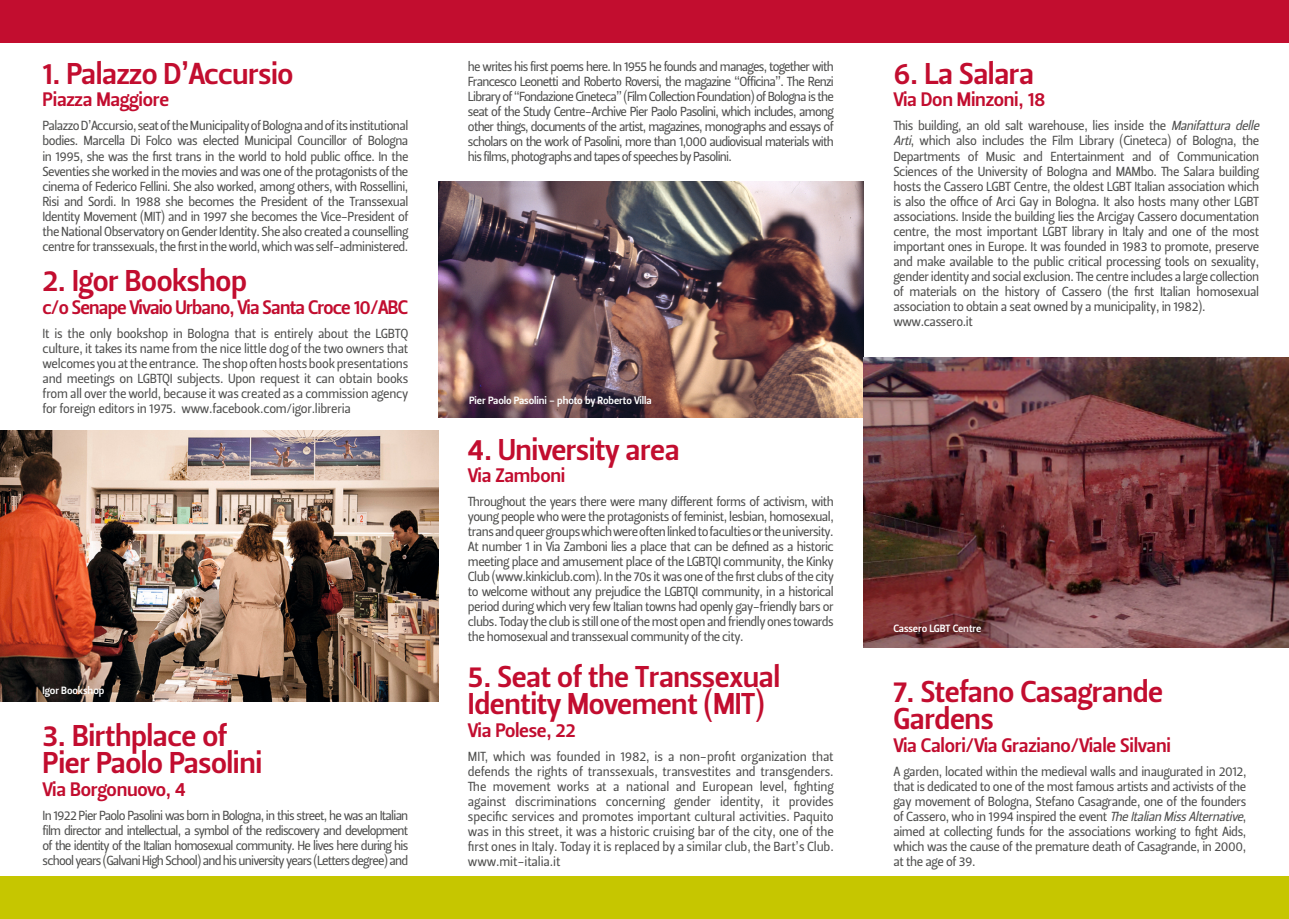
<style>
.page{position:relative;width:1289px;height:919px;background:#fff}
.page>*{position:absolute;margin:0;border:0;box-sizing:border-box;transform-origin:0 0}
.t1{font:30px "Leitura Sans Grot 3";letter-spacing:-.015em;color:#c20d2f}
.t2{font:19.5px "Leitura Sans Grot 3";letter-spacing:-.015em;color:#c20d2f}
.t3{font:19.5px "Leitura Sans Grot 3";letter-spacing:-.04em;color:#c20d2f}
.t4{font:13.2px/15px "Leitura Sans Grot 2";letter-spacing:-.03em;color:#4e4e4d;text-align:justify}
.Normale{font:10.5px "Leitura Sans Grot 3";letter-spacing:-.01em;color:#fff}
.s1{font-style:italic}
</style>
<div class="page">
<div style="left:0;top:876px;width:1288px;height:42px;background:#c6c600"></div>
<div style="left:0;top:0;width:1288px;height:43px;background:#c20d2f"></div>
<img style="left:0;top:430px;width:438px;height:271px">
<img style="left:438px;top:181px;width:425px;height:236px">
<img style="left:864px;top:357px;width:424px;height:290px">
<p class="t1" style="left:43px;top:56px;width:252px">1. Palazzo D’Accursio</p>
<p class="t2" style="left:43px;top:88px;width:128px">Piazza Maggiore</p>
<p class="t4" style="left:43px;top:119px;width:367px">Palazzo D’Accursio, seat of the Municipality of Bologna and of its institutional bodies. Marcella Di Folco was elected Municipal Councillor of Bologna in 1995, she was the first trans in the world to hold public office. In the Seventies she worked in the movies and was one of the protagonists of the cinema of Federico Fellini. She also worked, among others, with Rossellini, Risi and Sordi. In 1988 she becomes the President of the Transsexual Identity Movement (MIT) and in 1997 she becomes the Vice-President of the National Observatory on Gender Identity. She also created a counselling centre for transsexuals, the first in the world, which was self-administered.</p>
<p class="t1" style="left:43px;top:263px;width:206px">2. Igor Bookshop</p>
<p class="t3" style="left:43px;top:295px;width:367px">c/o Senape Vivaio Urbano, Via Santa Croce 10/ABC</p>
<p class="t4" style="left:43px;top:326px;width:367px">It is the only bookshop in Bologna that is entirely about the LGBTQ culture, it takes its name from the nice little dog of the two owners that welcomes you at the entrance. The shop often hosts book presentations and meetings on LGBTQI subjects. Upon request it can obtain books from all over the world, because it was created as a commission agency for foreign editors in 1975. www.facebook.com/igor.libreria</p>
<p class="Normale" style="left:43px;top:683px;width:63px">Igor Bookshop</p>
<p class="t1" style="left:43px;top:718px;width:186px">3. Birthplace of</p>
<p class="t1" style="left:43px;top:745px;width:221px">Pier Paolo Pasolini</p>
<p class="t2" style="left:43px;top:777px;width:145px">Via Borgonuovo, 4</p>
<p class="t4" style="left:43px;top:808px;width:367px">In 1922 Pier Paolo Pasolini was born in Bologna, in this street, he was an Italian film director and intellectual, a symbol of the rediscovery and development of the identity of the Italian homosexual community. He lives here during his school years (Galvani High School) and his university years (Letters degree) and</p>
<p class="t4" style="left:468px;top:59px;width:367px">he writes his first poems here. In 1955 he founds and manages, together with Francesco Leonetti and Roberto Roversi, the magazine “Officina”. The Renzi Library of “Fondazione Cineteca” (Film Collection Foundation) of Bologna is the seat of the Study Centre-Archive Pier Paolo Pasolini, which includes, among other things, documents of the artist, magazines, monographs and essays of scholars on the work of Pasolini, more than 1,000 audiovisual materials with his films, photographs and tapes of speeches by Pasolini.</p>
<p class="Normale" style="left:469px;top:394px;width:184px">Pier Paolo Pasolini - photo by Roberto Villa</p>
<p class="t1" style="left:468px;top:432px;width:213px">4. University area</p>
<p class="t2" style="left:468px;top:464px;width:99px">Via Zamboni</p>
<p class="t4" style="left:468px;top:494px;width:367px">Throughout the years there were many different forms of activism, with young people who were the protagonists of feminist, lesbian, homosexual, trans and queer groups which were often linked to faculties or the university.<br>At number 1 in Via Zamboni lies a place that can be defined as a historic meeting place and amusement place of the LGBTQI community, the Kinky Club (www.kinkiclub.com). In the 70s it was one of the first clubs of the city to welcome without any prejudice the LGBTQI community, in a historical period during which very few Italian towns had openly gay-friendly bars or clubs. Today the club is still one of the most open and friendly ones towards the homosexual and transsexual community of the city.</p>
<p class="t1" style="left:468px;top:659px;width:314px">5. Seat of the Transsexual</p>
<p class="t1" style="left:468px;top:686px;width:298px">Identity Movement (MIT)</p>
<p class="t2" style="left:468px;top:718px;width:109px">Via Polese, 22</p>
<p class="t4" style="left:468px;top:748px;width:367px">MIT, which was founded in 1982, is a non-profit organization that defends the rights of transsexuals, transvestites and transgenders.<br>The movement works at a national and European level, fighting against discriminations concerning gender identity, it provides specific services and promotes important cultural activities. Paquito was in this street, it was a historic cruising bar of the city, one of the first ones in Italy. Today it is replaced by a similar club, the Bart’s Club. www.mit-italia.it</p>
<p class="t1" style="left:893px;top:56px;width:142px">6. La Salara</p>
<p class="t2" style="left:893px;top:88px;width:154px">Via Don Minzoni, 18</p>
<p class="t4" style="left:893px;top:119px;width:371px;text-align:left">This building, an old salt warehouse, lies inside the <span class="s1">Manifattura delle Arti</span>, which also includes the Film Library (Cineteca) of Bologna, the Departments of Music and Entertainment and of Communication Sciences of the University of Bologna and MAMbo. The Salara building hosts the Cassero LGBT Centre, the oldest LGBT Italian association which is also the office of Arci Gay in Bologna. It also hosts many other LGBT associations. Inside the building lies the Arcigay Cassero documentation centre, the most important LGBT library in Italy and one of the most important ones in Europe. It was founded in 1983 to promote, preserve and make available to the public critical processing tools on sexuality, gender identity and social exclusion. The centre includes a large collection of materials on the history of Cassero (the first Italian homosexual association to obtain a seat owned by a municipality, in 1982).</p>
<p class="t4" style="left:893px;top:314px;width:81px">www.cassero.it</p>
<p class="Normale" style="left:893px;top:622px;width:89px">Cassero LGBT Centre</p>
<p class="t1" style="left:893px;top:674px;width:271px">7. Stefano Casagrande</p>
<p class="t1" style="left:893px;top:701px;width:102px">Gardens</p>
<p class="t2" style="left:893px;top:733px;width:279px">Via Calori/Via Graziano/Viale Silvani</p>
<p class="t4" style="left:893px;top:763px;width:355px">A garden, located within the medieval walls and inaugurated in 2012, that is dedicated to one of the most famous artists and activists of the gay movement of Bologna, Stefano Casagrande, one of the founders of Cassero, who in 1994 inspired the event <span class="s1">TheItalianMissAlternative</span>, aimed at collecting funds for the associations working to fight Aids, which was the cause of the premature death of Casagrande, in 2000, at the age of 39.</p>
</div>
